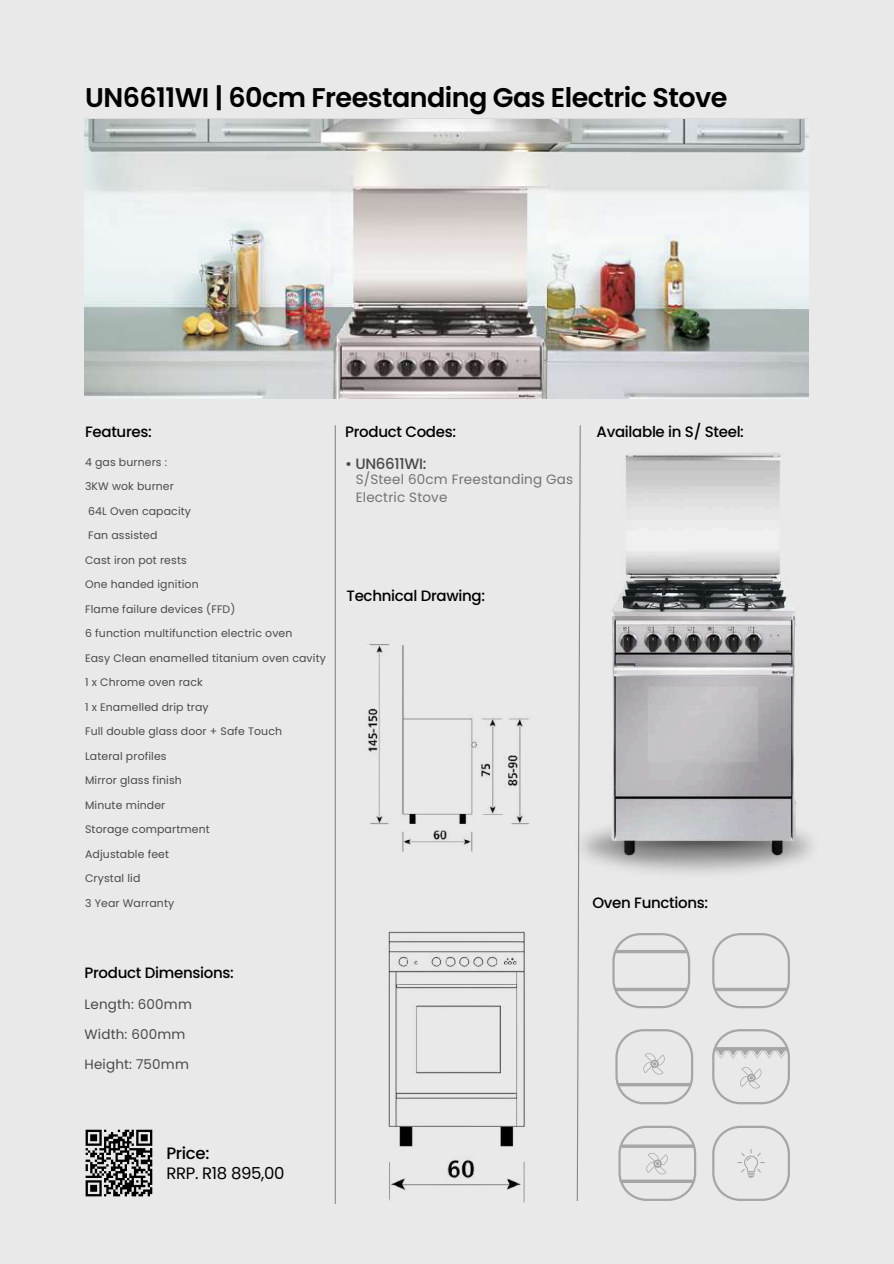
<style>
.page{position:relative;width:894px;height:1264px;background:#fff}
.page>*{position:absolute;margin:0;border:0;box-sizing:border-box;transform-origin:0 0}
.t1{font:600 27px "Poppins";letter-spacing:-.02em;color:#000}
.t2{font:16.5px "Poppins";letter-spacing:-.02em;color:#000}
.t3{font:500 16.5px "Poppins";letter-spacing:-.02em;color:#000}
.t4{font:500 15px "Poppins";letter-spacing:-.02em;color:#000}
.t5{font:500 15px "Poppins";letter-spacing:-.02em;color:#4a4a49}
.t6{font:13.5px/18px "Poppins";letter-spacing:.015em;color:#737373}
.t7{font:13.5px "Poppins";letter-spacing:.01em;color:#4a4a49}
.t8{font:10.95px "Poppins";letter-spacing:.01em;color:#4a4a49}
</style>
<div class="page">
<div style="left:0;top:0;width:893px;height:1263px;background:#e9e9ea"></div>
<img style="left:84px;top:119px;width:724px;height:279px">
<hr style="left:334px;top:425px;width:2px;height:778px;background:#8a898a">
<svg style="left:576px;top:425px;width:5px;height:776px"></svg>
<img style="left:368px;top:644px;width:162px;height:207px">
<img style="left:388px;top:931px;width:137px;height:272px">
<img style="left:576px;top:811px;width:236px;height:70px">
<svg style="left:612px;top:933px;width:77px;height:75px"></svg>
<svg style="left:712px;top:933px;width:77px;height:75px"></svg>
<svg style="left:615px;top:987px;width:72px;height:4px"></svg>
<svg style="left:615px;top:949px;width:72px;height:4px"></svg>
<svg style="left:715px;top:987px;width:71px;height:4px"></svg>
<svg style="left:618px;top:1125px;width:78px;height:75px"></svg>
<hr style="left:621px;top:1144px;width:72px;height:3px;background:#a6a6a6">
<svg style="left:712px;top:1029px;width:77px;height:75px"></svg>
<svg style="left:615px;top:1029px;width:78px;height:75px"></svg>
<svg style="left:712px;top:1125px;width:77px;height:75px"></svg>
<img style="left:606px;top:453px;width:192px;height:414px">
<svg style="left:85px;top:1129px;width:68px;height:68px"></svg>
<h1 class="t1" style="left:85px;top:79px;width:643px">UN6611WI | 60cm Freestanding Gas Electric Stove</h1>
<h3 class="t4" style="left:85px;top:421px;width:68px">Features:</h3>
<h3 class="t4" style="left:345px;top:421px;width:112px">Product Codes:</h3>
<p class="t6" style="left:355px;top:470px;width:219px">S/Steel 60cm Freestanding Gas<br>Electric Stove</p>
<p class="t8" style="left:85px;top:454px;width:83px">4 gas burners :</p>
<p class="t8" style="left:85px;top:479px;width:90px">3KW wok burner</p>
<p class="t8" style="left:88px;top:503px;width:104px">64L Oven capacity</p>
<p class="t8" style="left:88px;top:528px;width:71px">Fan assisted</p>
<p class="t8" style="left:85px;top:552px;width:103px">Cast iron pot rests</p>
<p class="t8" style="left:85px;top:577px;width:115px">One handed ignition</p>
<p class="t8" style="left:85px;top:601px;width:152px">Flame failure devices (FFD)</p>
<p class="t8" style="left:85px;top:626px;width:209px">6 function multifunction electric oven</p>
<p class="t8" style="left:85px;top:650px;width:242px">Easy Clean enamelled titanium oven cavity</p>
<p class="t8" style="left:85px;top:675px;width:119px">1 x Chrome oven rack</p>
<p class="t8" style="left:85px;top:699px;width:125px">1 x Enamelled drip tray</p>
<p class="t8" style="left:85px;top:724px;width:198px">Full double glass door + Safe Touch</p>
<p class="t8" style="left:85px;top:748px;width:83px">Lateral profiles</p>
<p class="t8" style="left:85px;top:773px;width:98px">Mirror glass finish</p>
<p class="t8" style="left:85px;top:797px;width:82px">Minute minder</p>
<p class="t8" style="left:85px;top:822px;width:126px">Storage compartment</p>
<p class="t8" style="left:85px;top:846px;width:85px">Adjustable feet</p>
<p class="t8" style="left:85px;top:871px;width:57px">Crystal lid</p>
<p class="t8" style="left:85px;top:895px;width:91px">3 Year Warranty</p>
<h3 class="t5" style="left:345px;top:453px;width:83px">• UN6611WI:</h3>
<h3 class="t4" style="left:346px;top:585px;width:140px">Technical Drawing:</h3>
<h3 class="t4" style="left:596px;top:421px;width:149px">Available in S/ Steel:</h3>
<h3 class="t4" style="left:592px;top:891px;width:117px">Oven Functions:</h3>
<h3 class="t4" style="left:84px;top:962px;width:151px">Product Dimensions:</h3>
<p class="t7" style="left:84px;top:994px;width:109px">Length: 600mm</p>
<p class="t7" style="left:84px;top:1024px;width:102px">Width: 600mm</p>
<p class="t7" style="left:84px;top:1055px;width:106px">Height: 750mm</p>
<h2 class="t3" style="left:166px;top:1141px;width:44px">Price:</h2>
<h2 class="t2" style="left:166px;top:1161px;width:120px">RRP. R18 895,00</h2>
</div>
